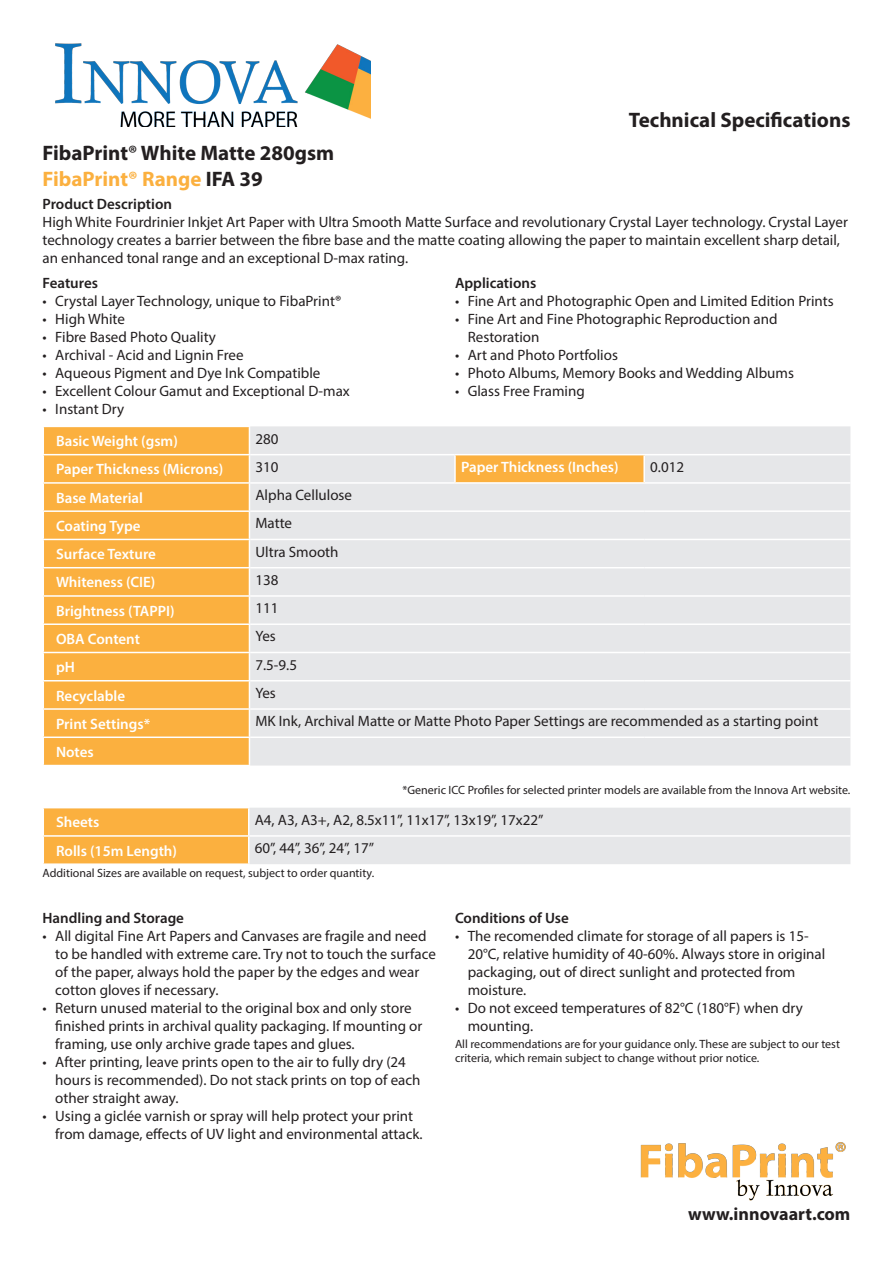
<style>
.page{position:relative;width:893px;height:1263px;background:#fff}
.page>*{position:absolute;margin:0;border:0;box-sizing:border-box;transform-origin:0 0}
.t1{font:700 21px "Myriad Pro";color:#231f20}
.t2{font:700 21px "Myriad Pro";color:#fbb03f}
.t3{font:700 18px "Myriad Pro";color:#231f20}
.t4{font:15px/18px "Myriad Pro";color:#231f20}
.t5{font:600 15px "Myriad Pro";color:#fff}
.t6{font:600 15px "Myriad Pro";color:#231f20}
.t7{font:12px/14.4px "Myriad Pro";color:#231f20}
.s1{font-weight:600}
.s2{color:#231f20}
</style>
<div class="page">
<img style="left:55px;top:43px;width:316px;height:84px">
<img style="left:640px;top:1142px;width:206px;height:59px">
<svg style="left:43px;top:808px;width:807px;height:56px;background:#ebdac0"></svg>
<hr style="left:43px;top:863px;width:206px;height:2px;background:#fff">
<div style="left:44px;top:427px;width:205px;height:338px;background:#fbb03f"></div>
<div style="left:250px;top:426px;width:600px;height:339px;background:#e6e7e9"></div>
<div style="left:455px;top:455px;width:189px;height:28px;background:#fbb03f"></div>
<hr style="left:43px;top:454px;width:207px;height:1px;background:#fff">
<hr style="left:43px;top:482px;width:207px;height:2px;background:#fff">
<hr style="left:43px;top:510px;width:207px;height:2px;background:#fff">
<hr style="left:43px;top:539px;width:207px;height:1px;background:#fff">
<hr style="left:43px;top:567px;width:207px;height:1px;background:#fff">
<hr style="left:43px;top:595px;width:207px;height:2px;background:#fff">
<hr style="left:43px;top:623px;width:207px;height:2px;background:#fff">
<hr style="left:43px;top:652px;width:207px;height:1px;background:#fff">
<hr style="left:43px;top:680px;width:207px;height:1px;background:#fff">
<hr style="left:43px;top:708px;width:207px;height:2px;background:#fff">
<hr style="left:43px;top:736px;width:207px;height:2px;background:#fff">
<hr style="left:250px;top:454px;width:204px;height:1px;background:#fff">
<hr style="left:645px;top:454px;width:205px;height:1px;background:#fff">
<hr style="left:250px;top:482px;width:204px;height:2px;background:#fff">
<hr style="left:645px;top:482px;width:205px;height:2px;background:#fff">
<hr style="left:250px;top:510px;width:205px;height:2px;background:#fff">
<hr style="left:455px;top:510px;width:189px;height:2px;background:#fff">
<hr style="left:644px;top:510px;width:206px;height:2px;background:#fff">
<hr style="left:250px;top:539px;width:205px;height:1px;background:#fff">
<hr style="left:455px;top:539px;width:189px;height:1px;background:#fff">
<hr style="left:644px;top:539px;width:206px;height:1px;background:#fff">
<hr style="left:250px;top:567px;width:205px;height:1px;background:#fff">
<hr style="left:455px;top:567px;width:189px;height:1px;background:#fff">
<hr style="left:644px;top:567px;width:206px;height:1px;background:#fff">
<hr style="left:250px;top:595px;width:205px;height:2px;background:#fff">
<hr style="left:455px;top:595px;width:189px;height:2px;background:#fff">
<hr style="left:644px;top:595px;width:206px;height:2px;background:#fff">
<hr style="left:250px;top:623px;width:205px;height:2px;background:#fff">
<hr style="left:455px;top:623px;width:189px;height:2px;background:#fff">
<hr style="left:644px;top:623px;width:206px;height:2px;background:#fff">
<hr style="left:250px;top:652px;width:205px;height:1px;background:#fff">
<hr style="left:455px;top:652px;width:189px;height:1px;background:#fff">
<hr style="left:644px;top:652px;width:206px;height:1px;background:#fff">
<hr style="left:250px;top:680px;width:205px;height:1px;background:#fff">
<hr style="left:455px;top:680px;width:189px;height:1px;background:#fff">
<hr style="left:644px;top:680px;width:206px;height:1px;background:#fff">
<hr style="left:250px;top:708px;width:205px;height:2px;background:#fff">
<hr style="left:455px;top:708px;width:189px;height:2px;background:#fff">
<hr style="left:644px;top:708px;width:206px;height:2px;background:#fff">
<hr style="left:250px;top:736px;width:205px;height:2px;background:#fff">
<hr style="left:455px;top:736px;width:189px;height:2px;background:#fff">
<hr style="left:644px;top:736px;width:206px;height:2px;background:#fff">
<hr style="left:454px;top:454px;width:191px;height:1px;background:#fff">
<hr style="left:454px;top:455px;width:2px;height:27px;background:#fff">
<hr style="left:643px;top:455px;width:2px;height:27px;background:#fff">
<hr style="left:454px;top:482px;width:191px;height:2px;background:#fff">
<svg style="left:55px;top:115px;width:149px;height:12px"></svg>
<p class="t1" style="left:43px;top:140px;width:293px">FibaPrint<span class="s1">®</span> White Matte 280gsm</p>
<p class="t2" style="left:43px;top:165px;width:222px">FibaPrint® Range <span class="s2">IFA 39</span></p>
<h1 class="t1" style="left:629px;top:106px;width:223px">Technical Specifications</h1>
<p class="t6" style="left:43px;top:194px;width:131px">Product Description</p>
<p class="t4" style="left:43px;top:212px;width:807px">High White Fourdrinier Inkjet Art Paper with Ultra Smooth Matte Surface and revolutionary Crystal Layer technology. Crystal Layer technology creates a barrier between the fibre base and the matte coating allowing the paper to maintain excellent sharp detail, an enhanced tonal range and an exceptional D-max rating.</p>
<p class="t6" style="left:43px;top:273px;width:57px">Features</p>
<p class="t4" style="left:43px;top:292px;width:300px">• Crystal Layer Technology, unique to FibaPrint®</p>
<p class="t4" style="left:43px;top:310px;width:84px">• High White</p>
<p class="t4" style="left:43px;top:328px;width:175px">• Fibre Based Photo Quality</p>
<p class="t4" style="left:43px;top:346px;width:203px">• Archival - Acid and Lignin Free</p>
<p class="t4" style="left:43px;top:364px;width:279px">• Aqueous Pigment and Dye Ink Compatible</p>
<p class="t4" style="left:43px;top:382px;width:309px">• Excellent Colour Gamut and Exceptional D-max</p>
<p class="t4" style="left:43px;top:400px;width:83px">• Instant Dry</p>
<p class="t6" style="left:455px;top:273px;width:83px">Applications</p>
<p class="t4" style="left:455px;top:292px;width:380px">• Fine Art and Photographic Open and Limited Edition Prints</p>
<p class="t4" style="left:468px;top:310px;width:311px;text-indent:-13px">• Fine Art and Fine Photographic Reproduction and<br>Restoration</p>
<p class="t4" style="left:455px;top:346px;width:164px">• Art and Photo Portfolios</p>
<p class="t4" style="left:455px;top:364px;width:340px">• Photo Albums, Memory Books and Wedding Albums</p>
<p class="t4" style="left:455px;top:382px;width:131px">• Glass Free Framing</p>
<p class="t5" style="left:56px;top:432px;width:123px">Basic Weight (gsm)</p>
<p class="t4" style="left:255px;top:429px;width:25px">280</p>
<p class="t5" style="left:56px;top:460px;width:169px">Paper Thickness (Microns)</p>
<p class="t4" style="left:255px;top:458px;width:25px">310</p>
<p class="t5" style="left:461px;top:457px;width:159px">Paper Thickness (Inches)</p>
<p class="t4" style="left:650px;top:458px;width:35px">0.012</p>
<p class="t5" style="left:56px;top:488px;width:88px">Base Material</p>
<p class="t4" style="left:255px;top:486px;width:98px">Alpha Cellulose</p>
<p class="t5" style="left:56px;top:516px;width:86px">Coating Type</p>
<p class="t4" style="left:255px;top:514px;width:38px">Matte</p>
<p class="t5" style="left:56px;top:545px;width:102px">Surface Texture</p>
<p class="t4" style="left:255px;top:542px;width:85px">Ultra Smooth</p>
<p class="t5" style="left:56px;top:573px;width:101px">Whiteness (CIE)</p>
<p class="t4" style="left:255px;top:571px;width:25px">138</p>
<p class="t5" style="left:56px;top:601px;width:120px">Brightness (TAPPI)</p>
<p class="t4" style="left:255px;top:599px;width:25px">111</p>
<p class="t5" style="left:56px;top:629px;width:86px">OBA Content</p>
<p class="t4" style="left:255px;top:627px;width:22px">Yes</p>
<p class="t5" style="left:56px;top:658px;width:20px">pH</p>
<p class="t4" style="left:255px;top:655px;width:43px">7.5-9.5</p>
<p class="t5" style="left:56px;top:686px;width:71px">Recyclable</p>
<p class="t4" style="left:255px;top:684px;width:22px">Yes</p>
<p class="t5" style="left:56px;top:714px;width:96px">Print Settings*</p>
<p class="t4" style="left:255px;top:712px;width:564px">MK Ink, Archival Matte or Matte Photo Paper Settings are recommended as a starting point</p>
<p class="t5" style="left:56px;top:742px;width:39px">Notes</p>
<p class="t7" style="left:402px;top:782px;width:450px">*Generic ICC Profiles for selected printer models are available from the Innova Art website.</p>
<p class="t5" style="left:56px;top:813px;width:45px">Sheets</p>
<p class="t4" style="left:255px;top:811px;width:290px">A4, A3, A3+, A2, 8.5x11”, 11x17”, 13x19”, 17x22”</p>
<p class="t5" style="left:56px;top:841px;width:123px">Rolls (15m Length)</p>
<p class="t4" style="left:255px;top:839px;width:121px">60”, 44”, 36”, 24”, 17”</p>
<p class="t7" style="left:43px;top:866px;width:333px">Additional Sizes are available on request, subject to order quantity.</p>
<p class="t6" style="left:43px;top:908px;width:143px">Handling and Storage</p>
<p class="t4" style="left:55px;top:926px;width:382px;text-indent:-13px">• All digital Fine Art Papers and Canvases are fragile and need to be handled with extreme care. Try not to touch the surface of the paper, always hold the paper by the edges and wear cotton gloves if necessary.</p>
<p class="t4" style="left:55px;top:998px;width:369px;text-indent:-13px">• Return unused material to the original box and only store finished prints in archival quality packaging. If mounting or framing, use only archive grade tapes and glues.</p>
<p class="t4" style="left:55px;top:1052px;width:367px;text-indent:-13px">• After printing, leave prints open to the air to fully dry (24 hours is recommended). Do not stack prints on top of each other straight away.</p>
<p class="t4" style="left:55px;top:1106px;width:369px;text-indent:-13px">• Using a giclée varnish or spray will help protect your print from damage, effects of UV light and environmental attack.</p>
<p class="t6" style="left:455px;top:908px;width:115px">Conditions of Use</p>
<p class="t4" style="left:468px;top:926px;width:359px;text-indent:-13px">• The recomended climate for storage of all papers is 15- 20°C, relative humidity of 40-60%. Always store in original packaging, out of direct sunlight and protected from moisture.</p>
<p class="t4" style="left:468px;top:998px;width:337px;text-indent:-13px">• Do not exceed temperatures of 82°C (180°F) when dry mounting.</p>
<p class="t7" style="left:455px;top:1036px;width:386px">All recommendations are for your guidance only. These are subject to our test criteria, which remain subject to change without prior notice.</p>
<p class="t3" style="left:688px;top:1202px;width:164px">www.innovaart.com</p>
</div>
